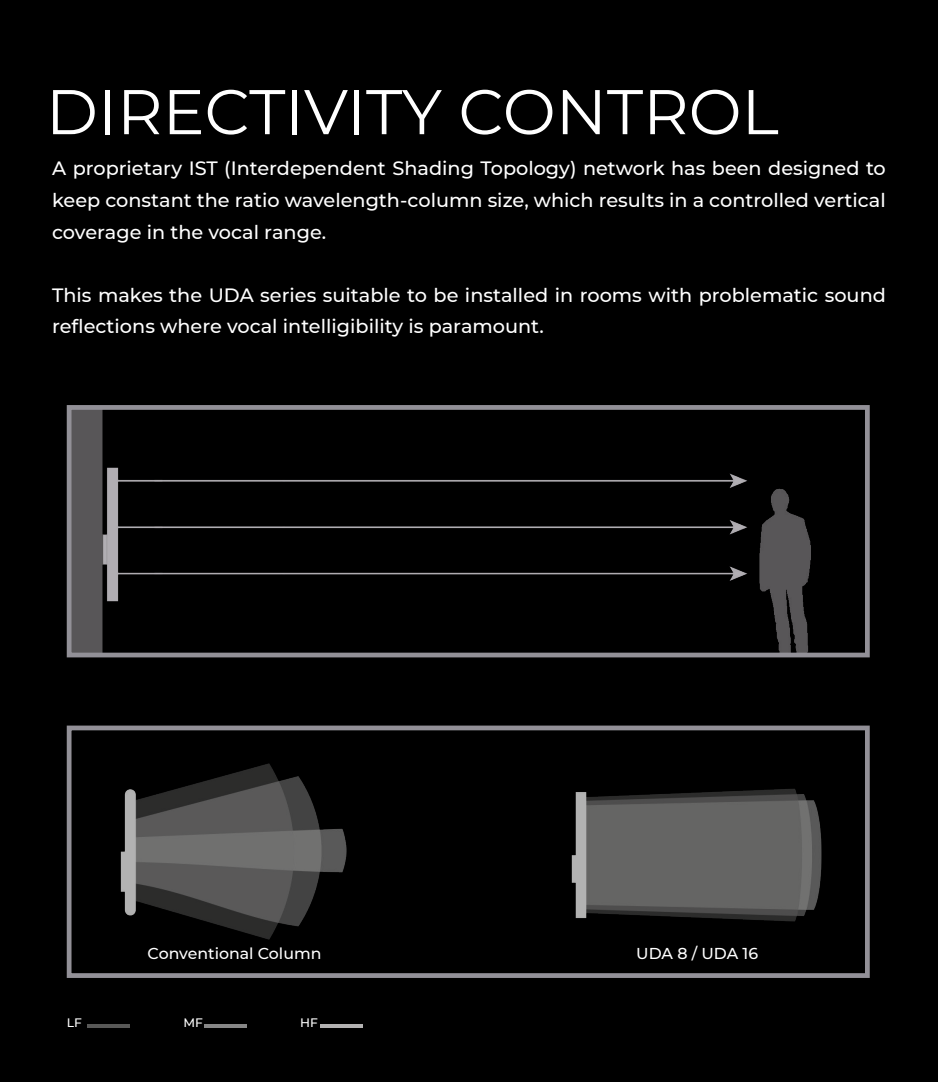
<style>
.page{position:relative;width:938px;height:1082px;background:#fff}
.page>*{position:absolute;margin:0;border:0;box-sizing:border-box;transform-origin:0 0}
.t1{font:63px "Montserrat";color:#fff}
.t2{font:500 19.25px/31.5px "Montserrat";color:#fff;text-align:justify}
.t3{font:500 15.75px "Montserrat";color:#fff}
.t4{font:500 12.25px "Montserrat";color:#fff}
</style>
<div class="page">
<div style="left:0;top:0;width:938px;height:1081px;background:#000"></div>
<img style="left:73px;top:411px;width:737px;height:240px">
<div style="left:67px;top:405px;width:802px;height:252px;border:5px solid #929097"></div>
<img style="left:120px;top:763px;width:702px;height:177px">
<div style="left:67px;top:725px;width:802px;height:252px;border:5px solid #929097"></div>
<svg style="left:87px;top:1024px;width:43px;height:3px"></svg>
<svg style="left:204px;top:1024px;width:42px;height:3px"></svg>
<svg style="left:321px;top:1024px;width:42px;height:3px"></svg>
<h1 class="t1" style="left:46px;top:68px;width:734px">DIRECTIVITY CONTROL</h1>
<p class="t2" style="left:52px;top:152px;width:835px">A proprietary IST (Interdependent Shading Topology) network has been designed to keep constant the ratio wavelength-column size, which results in a controlled vertical coverage in the vocal range.</p>
<p class="t2" style="left:52px;top:278px;width:835px">This makes the UDA series suitable to be installed in rooms with problematic sound reflections where vocal intelligibility is paramount.</p>
<p class="t3" style="left:148px;top:941px;width:175px">Conventional Column</p>
<p class="t3" style="left:636px;top:941px;width:123px">UDA 8 / UDA 16</p>
<p class="t4" style="left:67px;top:1014px;width:17px">LF</p>
<p class="t4" style="left:183px;top:1014px;width:21px">MF</p>
<p class="t4" style="left:300px;top:1014px;width:19px">HF</p>
</div>
